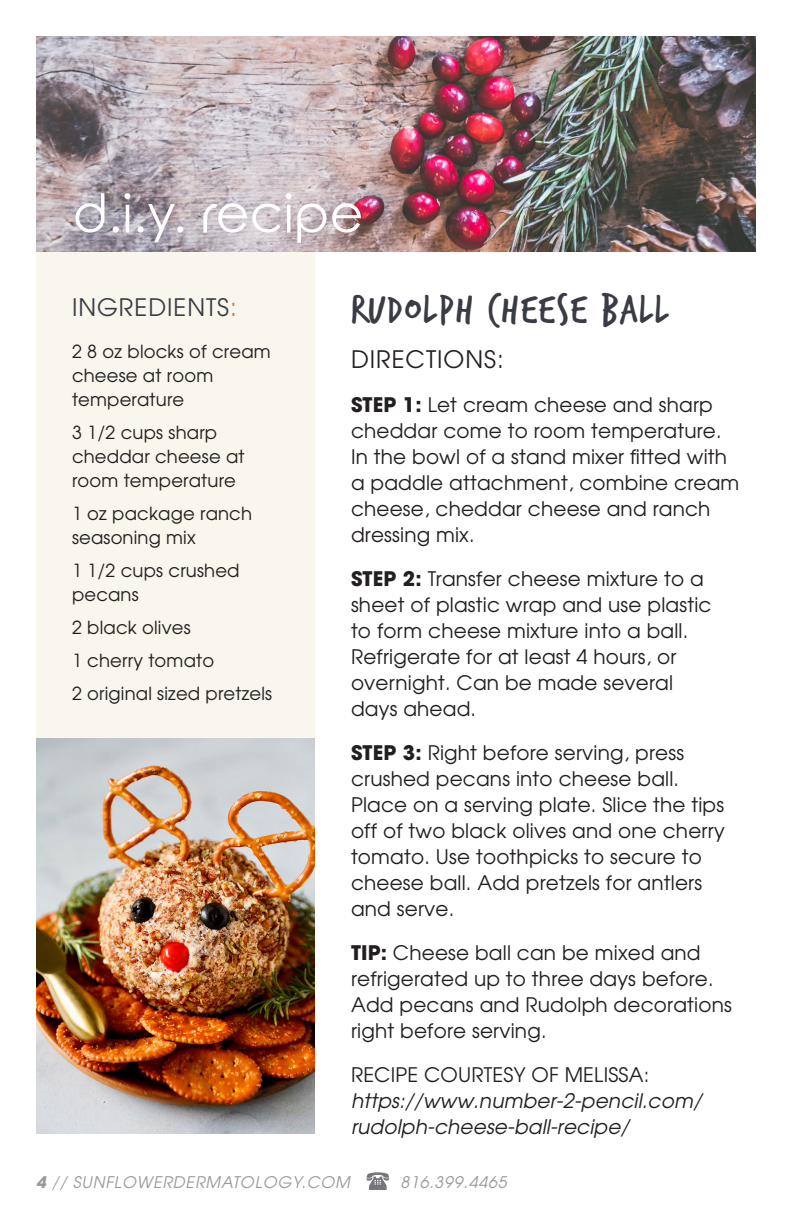
<style>
.page{position:relative;width:792px;height:1224px;background:#fff}
.page>*{position:absolute;margin:0;border:0;box-sizing:border-box;transform-origin:0 0}
.t1{font:52px "Rounded Elegance";color:#fff}
.t2{font:44px "Trash Hand";letter-spacing:.04em;color:#393c44}
.t3{font:24px "ITC Avant Garde Std";letter-spacing:.04em;color:#393c44}
.t4{font:24px "ITC Avant Garde Std";letter-spacing:.04em;color:#231f20}
.t5{font:20px/26px "Avant Garde";letter-spacing:.01em;color:#231f20}
.t6{font:italic 20px/26px "Avant Garde";letter-spacing:.01em;color:#231f20}
.t7{font:18px/24px "Avant Garde";letter-spacing:.01em;color:#231f20}
.t8{font:italic 16px "Avant Garde";letter-spacing:.05em;color:#97999c}
.s1{color:#d67629}
.s2{font-weight:700}
.s3{font-style:normal}
</style>
<div class="page">
<div style="left:36px;top:240px;width:279px;height:885px;background:#f8f6ed"></div>
<img style="left:36px;top:36px;width:720px;height:216px">
<svg style="left:367px;top:1172px;width:22px;height:18px"></svg>
<img style="left:36px;top:738px;width:279px;height:396px">
<p class="t1" style="left:72px;top:184px;width:293px">d.i.y. recipe</p>
<p class="t3" style="left:72px;top:292px;width:166px">INGREDIENTS<span class="s1">:</span></p>
<p class="t7" style="left:72px;top:339px;width:200px">2 8 oz blocks of cream cheese at room temperature</p>
<p class="t7" style="left:72px;top:420px;width:174px">3 1/2 cups sharp cheddar cheese at room temperature</p>
<p class="t7" style="left:72px;top:501px;width:182px">1 oz package ranch seasoning mix</p>
<p class="t7" style="left:72px;top:558px;width:169px">1 1/2 cups crushed pecans</p>
<p class="t7" style="left:72px;top:615px;width:120px">2 black olives</p>
<p class="t7" style="left:72px;top:648px;width:144px">1 cherry tomato</p>
<p class="t7" style="left:72px;top:681px;width:202px">2 original sized pretzels</p>
<p class="t2" style="left:351px;top:288px;width:319px">RUDOLPH CHEESE BALL</p>
<p class="t4" style="left:351px;top:345px;width:154px">DIRECTIONS:</p>
<p class="t5" style="left:351px;top:392px;width:390px"><span class="s2">STEP 1:</span> Let cream cheese and sharp cheddar come to room temperature.<br>In the bowl of a stand mixer fitted with a paddle attachment, combine cream cheese, cheddar cheese and ranch dressing mix.</p>
<p class="t5" style="left:351px;top:566px;width:362px"><span class="s2">STEP 2:</span> Transfer cheese mixture to a sheet of plastic wrap and use plastic to form cheese mixture into a ball.<br>Refrigerate for at least 4 hours, or overnight. Can be made several days ahead.</p>
<p class="t5" style="left:351px;top:740px;width:375px"><span class="s2">STEP 3:</span> Right before serving, press crushed pecans into cheese ball.<br>Place on a serving plate. Slice the tips off of two black olives and one cherry tomato. Use toothpicks to secure to cheese ball. Add pretzels for antlers and serve.</p>
<p class="t5" style="left:351px;top:940px;width:382px"><span class="s2">TIP:</span> Cheese ball can be mixed and refrigerated up to three days before.<br>Add pecans and Rudolph decorations right before serving.</p>
<p class="t6" style="left:351px;top:1062px;width:352px"><span class="s3">RECIPE COURTESY OF MELISSA: </span>https://www.number-2-pencil.com/ rudolph-cheese-ball-recipe/</p>
<p class="t8" style="left:36px;top:1172px;width:316px"><span class="s2">4</span> // SUNFLOWERDERMATOLOGY.COM</p>
<p class="t8" style="left:400px;top:1172px;width:108px">816.399.4465</p>
</div>
